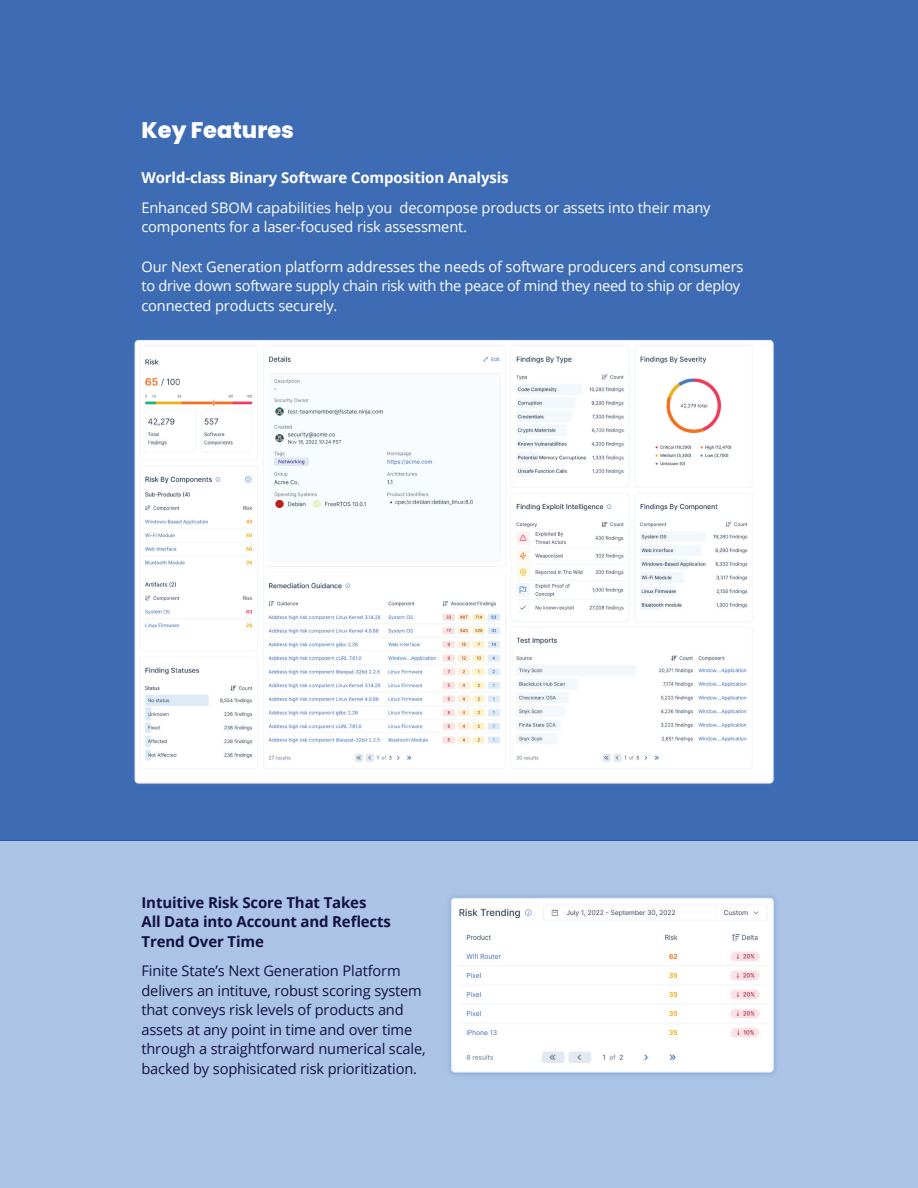
<style>
.page{position:relative;width:918px;height:1188px;background:#fff}
.page>*{position:absolute;margin:0;border:0;box-sizing:border-box;transform-origin:0 0}
.t1{font:800 22.5px "Poppins";color:#fff}
.t2{font:700 15px/19.5px "Open Sans";letter-spacing:-.01em;color:#131141}
.t3{font:700 15px "Open Sans";letter-spacing:-.01em;color:#fff}
.t4{font:14.7px/19.5px "Open Sans";letter-spacing:-.01em;color:#fff}
.t5{font:14.7px/19.5px "Open Sans";letter-spacing:-.01em;color:#131141}
</style>
<div class="page">
<div style="left:0;top:0;width:918px;height:840px;background:#3d6cb5"></div>
<div style="left:0;top:840px;width:918px;height:348px;background:#abc4e6"></div>
<img style="left:135px;top:341px;width:638px;height:442px">
<div style="left:445px;top:892px;width:335px;height:187px;background:#4e7fc1;opacity:.55"></div>
<img style="left:451px;top:898px;width:322px;height:174px">
<div style="left:451px;top:898px;width:322px;height:174px;border:1px solid #e4eef8;border-radius:4px"></div>
<h1 class="t1" style="left:141px;top:117px;width:154px">Key Features</h1>
<p class="t3" style="left:141px;top:167px;width:369px">World-class Binary Software Composition Analysis</p>
<p class="t4" style="left:141px;top:197px;width:571px">Enhanced SBOM capabilities help you decompose products or assets into their many components for a laser-focused risk assessment.</p>
<p class="t4" style="left:141px;top:257px;width:604px">Our Next Generation platform addresses the needs of software producers and consumers to drive down software supply chain risk with the peace of mind they need to ship or deploy connected products securely.</p>
<p class="t2" style="left:141px;top:892px;width:251px">Intuitive Risk Score That Takes<br>All Data into Account and Reflects<br>Trend Over Time</p>
<p class="t5" style="left:141px;top:961px;width:286px">Finite State’s Next Generation Platform delivers an intituve, robust scoring system that conveys risk levels of products and assets at any point in time and over time through a straightforward numerical scale, backed by sophisicated risk prioritization.</p>
</div>
